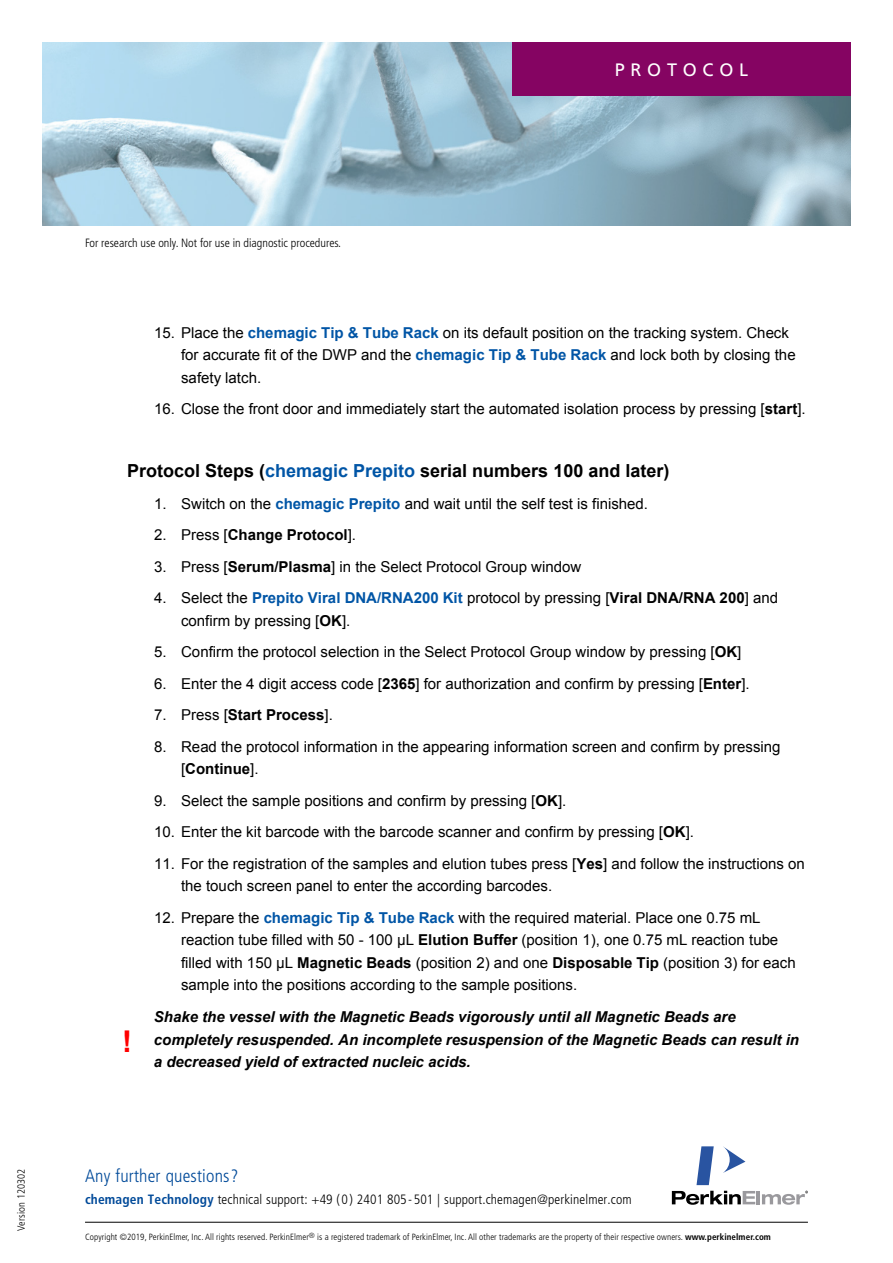
<style>
.page{position:relative;width:893px;height:1263px;background:#fff}
.page>*{position:absolute;margin:0;border:0;box-sizing:border-box;transform-origin:0 0}
.t1{font:700 30px "Arial";color:#f00}
.t2{font:700 18px "Arial";color:#000}
.t3{font:condensed 18px "Frutiger";color:#004a99}
.t4{font:18px "Frutiger";letter-spacing:.32em;color:#fff}
.t5{font:300 condensed 18px "Frutiger";color:#004a99}
.t6{font:15px/22.5px "Arial";color:#000}
.t7{font:italic 700 15px/22.5px "Arial";color:#000}
.t8{font:700 15px "Arial";color:#000}
.t9{font:300 condensed 13.5px "Frutiger";letter-spacing:.01em;color:#000}
.t10{font:condensed 13.5px "Frutiger";color:#000}
.t11{font:300 condensed 12px "Frutiger";color:#000}
.t12{font:300 condensed 10.5px "Frutiger";letter-spacing:.01em;color:#000}
.t13{font:300 condensed 9px "Frutiger";letter-spacing:.01em;color:#000}
.s1{font-weight:700;color:#0055a6}
.s2{font-weight:700}
.s3{color:#0055a6}
.s4{font-weight:400}
.s5{font-weight:700;color:#004a99}
</style>
<div class="page">
<img style="left:43px;top:43px;width:807px;height:182px">
<svg style="left:723px;top:1146px;width:22px;height:27px"></svg>
<svg style="left:696px;top:1146px;width:18px;height:39px"></svg>
<svg style="left:672px;top:1191px;width:136px;height:14px"></svg>
<hr style="left:85px;top:1222px;width:723px;height:1px;background:#000">
<div style="left:512px;top:43px;width:338px;height:53px;background:#850462"></div>
<p class="t4" style="left:614px;top:59px;width:135px">PROTOCOL</p>
<p class="t12" style="left:15px;top:1231px;width:64px;rotate:-90deg">Version 120302</p>
<p class="t9" style="left:84px;top:236px;width:301px">For Research Use Only. Not for use in diagnostic procedures.</p>
<p class="t11" style="left:85px;top:236px;width:258px">For research use only. Not for use in diagnostic procedures.</p>
<p class="t6" style="left:181px;top:321px;width:616px;text-indent:-27px">15. Place the <span class="s1">chemagic Tip &amp; Tube Rack</span> on its default position on the tracking system. Check for accurate fit of the DWP and the <span class="s1">chemagic Tip &amp; Tube Rack</span> and lock both by closing the safety latch.</p>
<p class="t6" style="left:154px;top:398px;width:653px">16. Close the front door and immediately start the automated isolation process by pressing [<span class="s2">start</span>].</p>
<p class="t2" style="left:127px;top:459px;width:544px">Protocol Steps (<span class="s3">chemagic Prepito</span> serial numbers 100 and later)</p>
<p class="t6" style="left:154px;top:492px;width:496px">1. Switch on the <span class="s1">chemagic Prepito</span> and wait until the self test is finished.</p>
<p class="t8" style="left:154px;top:525px;width:204px"><span class="s4">2. Press [</span>Change Protocol<span class="s4">].</span></p>
<p class="t6" style="left:154px;top:555px;width:429px">3. Press [<span class="s2">Serum/Plasma</span>] in the Select Protocol Group window</p>
<p class="t6" style="left:181px;top:587px;width:598px;text-indent:-27px">4. Select the <span class="s1">Prepito Viral DNA/RNA200 Kit</span> protocol by pressing [<span class="s2">Viral DNA/RNA 200</span>] and confirm by pressing [<span class="s2">OK</span>].</p>
<p class="t6" style="left:154px;top:641px;width:589px">5. Confirm the protocol selection in the Select Protocol Group window by pressing [<span class="s2">OK</span>]</p>
<p class="t6" style="left:154px;top:672px;width:597px">6. Enter the 4 digit access code [<span class="s2">2365</span>] for authorization and confirm by pressing [<span class="s2">Enter</span>].</p>
<p class="t8" style="left:154px;top:705px;width:180px"><span class="s4">7. Press [</span>Start Process<span class="s4">].</span></p>
<p class="t6" style="left:181px;top:735px;width:601px;text-indent:-27px">8. Read the protocol information in the appearing information screen and confirm by pressing [<span class="s2">Continue</span>].</p>
<p class="t6" style="left:154px;top:789px;width:414px">9. Select the sample positions and confirm by pressing [<span class="s2">OK</span>].</p>
<p class="t6" style="left:154px;top:821px;width:541px">10. Enter the kit barcode with the barcode scanner and confirm by pressing [<span class="s2">OK</span>].</p>
<p class="t6" style="left:181px;top:852px;width:625px;text-indent:-27px">11. For the registration of the samples and elution tubes press [<span class="s2">Yes</span>] and follow the instructions on the touch screen panel to enter the according barcodes.</p>
<p class="t6" style="left:181px;top:906px;width:616px;text-indent:-27px">12. Prepare the <span class="s1">chemagic Tip &amp; Tube Rack</span> with the required material. Place one 0.75 mL reaction tube filled with 50 - 100 µL <span class="s2">Elution Buffer</span> (position 1), one 0.75 mL reaction tube filled with 150 µL <span class="s2">Magnetic Beads</span> (position 2) and one <span class="s2">Disposable Tip</span> (position 3) for each sample into the positions according to the sample positions.</p>
<p class="t7" style="left:154px;top:1006px;width:647px">Shake the vessel with the Magnetic Beads vigorously until all Magnetic Beads are completely resuspended. An incomplete resuspension of the Magnetic Beads can result in a decreased yield of extracted nucleic acids.</p>
<p class="t1" style="left:122px;top:1022px;width:11px">!</p>
<p class="t3" style="left:84px;top:1164px;width:158px">Any further questions?</p>
<p class="t10" style="left:84px;top:1191px;width:484px"><span class="s5">chemagen Technology</span> technical support: +49 (0) 2401 805-501 | support@chemagen.com</p>
<p class="t13" style="left:84px;top:1234px;width:685px">Copyright ©2013, PerkinElmer Inc. All rights reserved. PerkinElmer<sup>®</sup> is a registered trademark of PerkinElmer, Inc. All other trademarks are the property of their respective owners. <span class="s2">www.perkinelmer.com</span></p>
<p class="t5" style="left:231px;top:1165px;width:9px">?</p>
<p class="t9" style="left:148px;top:1192px;width:485px"><span class="s5">Technology</span> technical support: +49 (0) 2401 805-501 | support.chemagen@perkinelmer.com</p>
<p class="t13" style="left:85px;top:1232px;width:687px">Copyright ©2019, PerkinElmer, Inc. All rights reserved. PerkinElmer<sup>®</sup> is a registered trademark of PerkinElmer, Inc. All other trademarks are the property of their respective owners. <span class="s2">www.perkinelmer.com</span></p>
</div>
